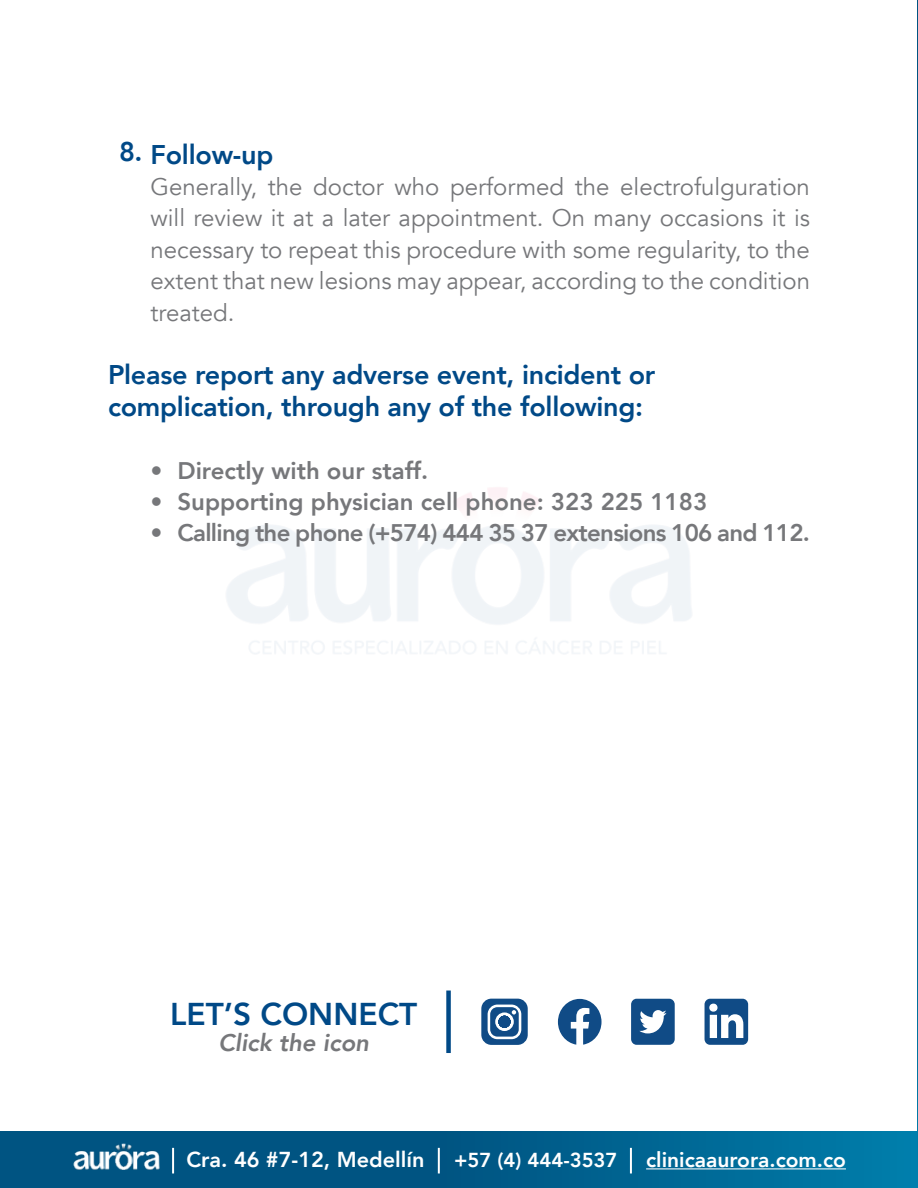
<style>
.page{position:relative;width:918px;height:1188px;background:#fff}
.page>*{position:absolute;margin:0;border:0;box-sizing:border-box;transform-origin:0 0}
.t1{font:800 31.5px "Avenir";color:#004987}
.t2{font:800 27px/31.5px "Avenir";letter-spacing:-.01em;color:#004987}
.t3{font:24px/31.5px "Avenir";color:#76777a;text-align:justify}
.t4{font:800 24px "Avenir";color:#76777a}
.t5{font:800 24px "Avenir";letter-spacing:-.03em;color:#76777a}
.t6{font:italic 800 24px "Avenir";color:#76777a}
.t7{font:800 21.6px "Avenir";color:#fff}
.t8{font:800 21px "Avenir";color:#fff}
.t9{font:800 20.25px "Avenir";color:#fff}
</style>
<div class="page">
<div style="left:0;top:1131px;width:918px;height:57px;background:linear-gradient(to right,#004977,#0375a2)"></div>
<hr style="left:630px;top:1148px;width:2px;height:25px;background:#fff">
<hr style="left:438px;top:1148px;width:2px;height:25px;background:#fff">
<hr style="left:172px;top:1148px;width:2px;height:25px;background:#fff">
<img style="left:72px;top:1143px;width:88px;height:27px">
<hr style="left:646px;top:1168px;width:200px;height:1px;background:#fff">
<svg style="left:705px;top:999px;width:43px;height:46px"></svg>
<svg style="left:631px;top:999px;width:44px;height:46px"></svg>
<svg style="left:558px;top:999px;width:44px;height:46px"></svg>
<div style="left:446px;top:991px;width:5px;height:62px;background:#004987"></div>
<svg style="left:481px;top:999px;width:47px;height:46px"></svg>
<svg style="left:917px;top:0;width:1px;height:1188px"></svg>
<p class="t2" style="left:119px;top:135px;width:25px">8.</p>
<p class="t2" style="left:151px;top:138px;width:124px">Follow-up</p>
<p class="t3" style="left:151px;top:171px;width:661px">Generally, the doctor who performed the electrofulguration will review it at a later appointment. On many occasions it is necessary to repeat this procedure with some regularity, to the extent that new lesions may appear, according to the condition treated.</p>
<p class="t2" style="left:108px;top:359px;width:549px">Please report any adverse event, incident or complication, through any of the following:</p>
<p class="t4" style="left:151px;top:451px;width:279px">• Directly with our staff.</p>
<p class="t4" style="left:151px;top:483px;width:558px">• Supporting physician cell phone: 323 225 1183</p>
<p class="t5" style="left:151px;top:514px;width:661px">• Calling the phone (+574) 444 35 37 extensions 106 and 112.</p>
<h1 class="t1" style="left:170px;top:990px;width:249px">LET’S CONNECT</h1>
<p class="t6" style="left:218px;top:1028px;width:152px">Click the icon</p>
<p class="t7" style="left:186px;top:1143px;width:239px">Cra. 46 #7-12, Medellín</p>
<p class="t9" style="left:454px;top:1144px;width:165px">+57 (4) 444-3537</p>
<p class="t8" style="left:646px;top:1144px;width:201px">clinicaaurora.com.co</p>
</div>
